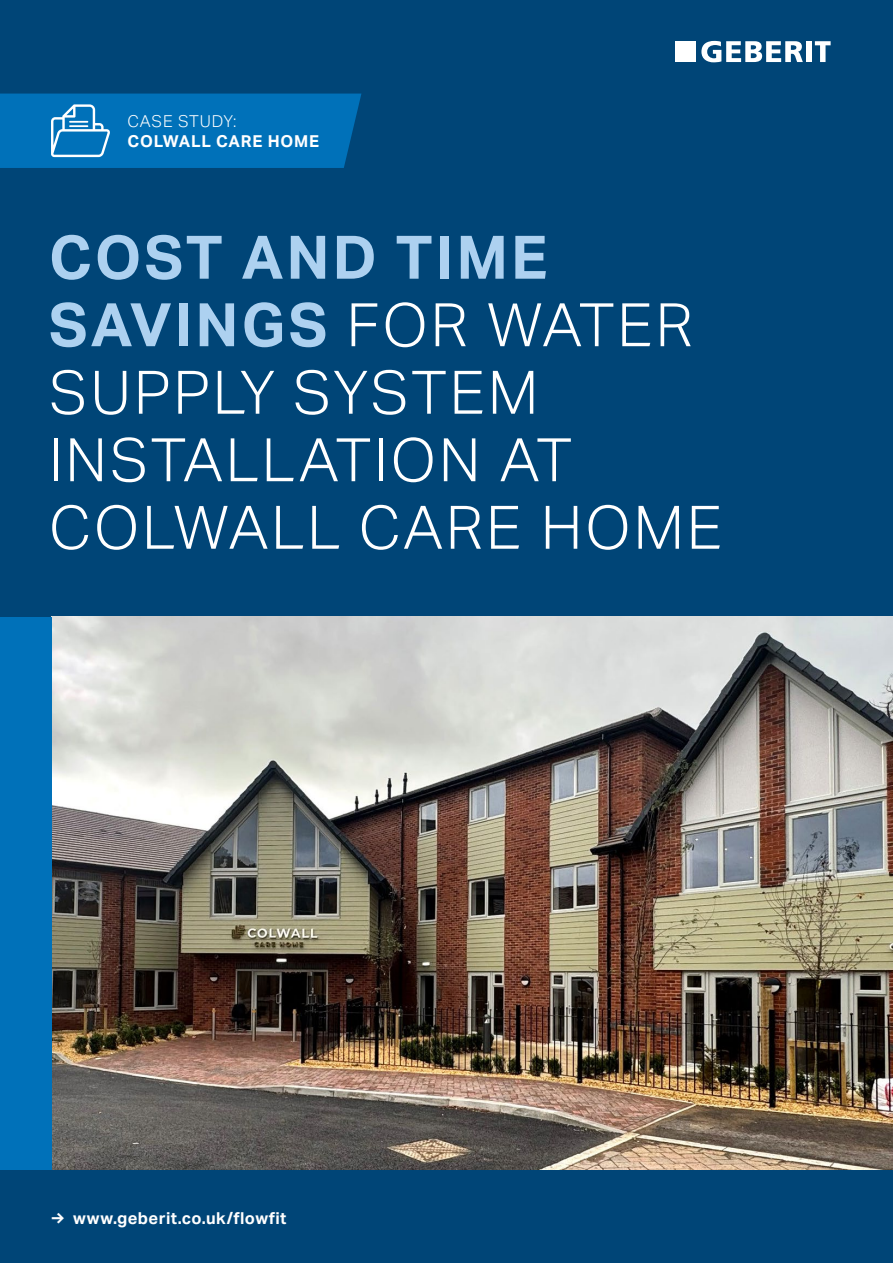
<style>
.page{position:relative;width:893px;height:1263px;background:#004577}
.page>*{position:absolute;margin:0;border:0;box-sizing:border-box;transform-origin:0 0}
.t1{font:300 60px/67.5px "Aktiv Grotesk Geberit";letter-spacing:.05em;color:#fff}
.t2{font:700 16.5px "Aktiv Grotesk Geberit";letter-spacing:.025em;color:#fff}
.t3{font:700 16.5px "Aktiv Grotesk Geberit";letter-spacing:.05em;color:#fff}
.t4{font:300 16.5px "Aktiv Grotesk Geberit";letter-spacing:.05em;color:#fff}
.s1{font-weight:700;color:#add1f0}
</style>
<div class="page">
<img style="left:51px;top:617px;width:842px;height:552px">
<svg style="left:701px;top:41px;width:102px;height:21px"></svg>
<div style="left:806px;top:41px;width:6px;height:21px;background:#fff"></div>
<svg style="left:815px;top:41px;width:16px;height:21px"></svg>
<div style="left:675px;top:41px;width:20px;height:21px;background:#fff"></div>
<div style="left:0;top:617px;width:51px;height:552px;background:#0071b9"></div>
<div style="left:0;top:94px;width:361px;height:74px;background:#0071b9"></div>
<p class="t4" style="left:128px;top:111px;width:110px">CASE STUDY:</p>
<p class="t3" style="left:128px;top:131px;width:193px">COLWALL CARE HOME</p>
<p class="t1" style="left:49px;top:224px;width:675px"><span class="s1">COST AND TIME<br>SAVINGS</span> FOR WATER<br>SUPPLY SYSTEM<br>INSTALLATION AT<br>COLWALL CARE HOME</p>
<p class="t2" style="left:51px;top:1208px;width:237px">→ www.geberit.co.uk/flowfit</p>
</div>
